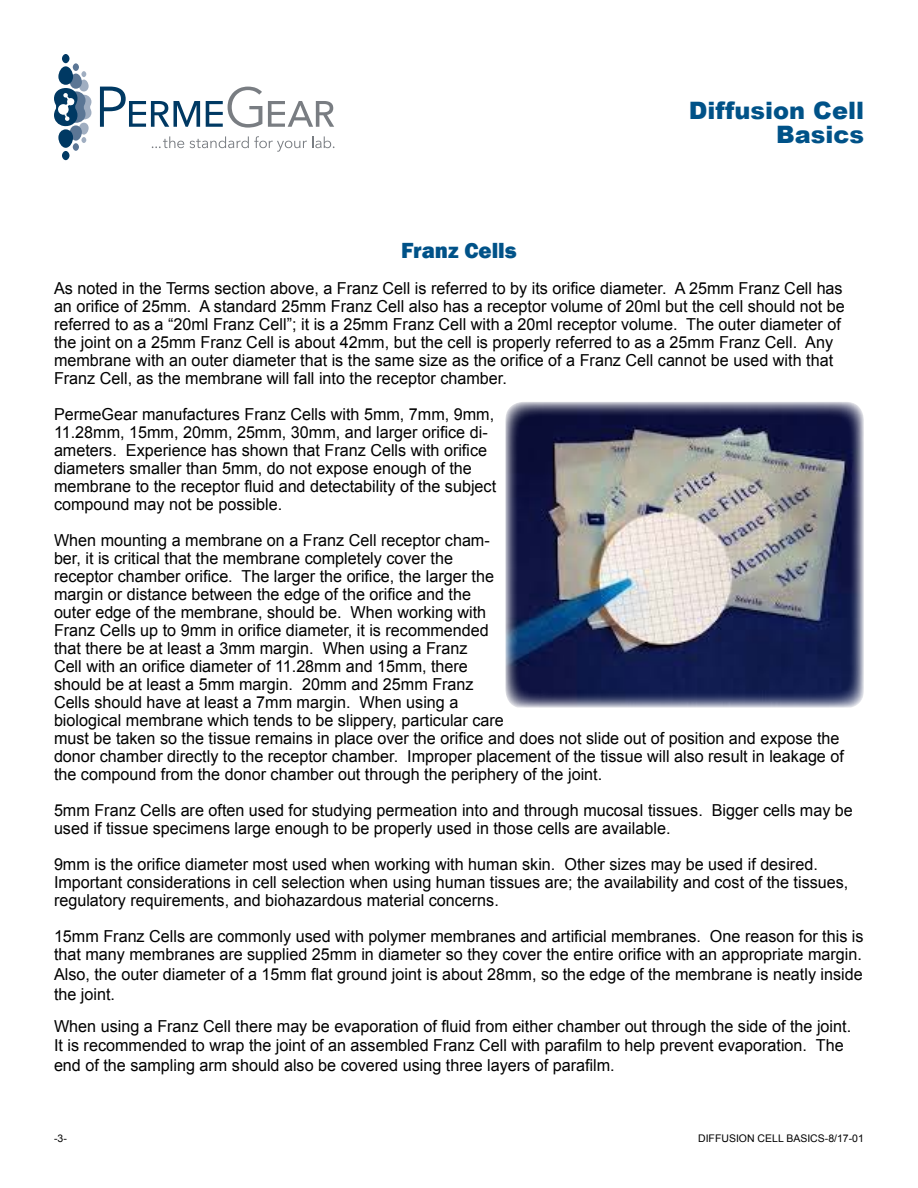
<style>
.page{position:relative;width:918px;height:1188px;background:#fff}
.page>*{position:absolute;margin:0;border:0;box-sizing:border-box;transform-origin:0 0}
.t1{font:900 24px/24px "Arial";color:#005288;text-align:right}
.t2{font:800 22.5px "Franklin Gothic";color:#005288}
.t3{font:16.5px/18px "Arial";color:#000}
.t4{font:10.5px "Arial";color:#000}
</style>
<div class="page">
<svg style="left:152px;top:136px;width:32px;height:12px"></svg>
<svg style="left:190px;top:136px;width:144px;height:16px"></svg>
<div style="left:73px;top:63px;width:6px;height:8px;background:#5b7695;border-radius:50%"></div>
<div style="left:73px;top:143px;width:6px;height:8px;background:#5b7695;border-radius:50%"></div>
<div style="left:62px;top:151px;width:8px;height:9px;background:#003963;border-radius:50%"></div>
<div style="left:62px;top:54px;width:8px;height:9px;background:#003963;border-radius:50%"></div>
<svg style="left:54px;top:66px;width:37px;height:82px"></svg>
<svg style="left:268px;top:101px;width:66px;height:26px"></svg>
<svg style="left:206px;top:87px;width:56px;height:41px"></svg>
<svg style="left:100px;top:87px;width:100px;height:40px"></svg>
<img style="left:505px;top:402px;width:359px;height:306px">
<h1 class="t1" style="left:689px;top:97px;width:177px">Diffusion Cell<br>Basics</h1>
<h2 class="t2" style="left:401px;top:236px;width:117px">Franz Cells</h2>
<p class="t3" style="left:54px;top:280px;width:792px">As noted in the Terms section above, a Franz Cell is referred to by its orifice diameter. A 25mm Franz Cell has an orifice of 25mm. A standard 25mm Franz Cell also has a receptor volume of 20ml but the cell should not be referred to as a “20ml Franz Cell”; it is a 25mm Franz Cell with a 20ml receptor volume. The outer diameter of the joint on a 25mm Franz Cell is about 42mm, but the cell is properly referred to as a 25mm Franz Cell. Any membrane with an outer diameter that is the same size as the orifice of a Franz Cell cannot be used with that Franz Cell, as the membrane will fall into the receptor chamber.</p>
<p class="t3" style="left:54px;top:406px;width:444px">PermeGear manufactures Franz Cells with 5mm, 7mm, 9mm, 11.28mm, 15mm, 20mm, 25mm, 30mm, and larger orifice di&shy;ameters. Experience has shown that Franz Cells with orifice diameters smaller than 5mm, do not expose enough of the membrane to the receptor fluid and detectability of the subject compound may not be possible.</p>
<p class="t3" style="left:54px;top:532px;width:791px">When mounting a membrane on a Franz Cell receptor cham-<br>ber, it is critical that the membrane completely cover the<br>receptor chamber orifice. The larger the orifice, the larger the<br>margin or distance between the edge of the orifice and the<br>outer edge of the membrane, should be. When working with<br>Franz Cells up to 9mm in orifice diameter, it is recommended<br>that there be at least a 3mm margin. When using a Franz<br>Cell with an orifice diameter of 11.28mm and 15mm, there<br>should be at least a 5mm margin. 20mm and 25mm Franz<br>Cells should have at least a 7mm margin. When using a<br>biological membrane which tends to be slippery, particular care<br>must be taken so the tissue remains in place over the orifice and does not slide out of position and expose the donor chamber directly to the receptor chamber. Improper placement of the tissue will also result in leakage of the compound from the donor chamber out through the periphery of the joint.</p>
<p class="t3" style="left:54px;top:802px;width:800px">5mm Franz Cells are often used for studying permeation into and through mucosal tissues. Bigger cells may be used if tissue specimens large enough to be properly used in those cells are available.</p>
<p class="t3" style="left:54px;top:856px;width:796px">9mm is the orifice diameter most used when working with human skin. Other sizes may be used if desired.<br>Important considerations in cell selection when using human tissues are; the availability and cost of the tissues, regulatory requirements, and biohazardous material concerns.</p>
<p class="t3" style="left:54px;top:928px;width:811px">15mm Franz Cells are commonly used with polymer membranes and artificial membranes. One reason for this is that many membranes are supplied 25mm in diameter so they cover the entire orifice with an appropriate margin.</p>
<p class="t3" style="left:54px;top:965px;width:810px;line-height:19.8px">Also, the outer diameter of a 15mm flat ground joint is about 28mm, so the edge of the membrane is neatly inside the joint.</p>
<p class="t3" style="left:54px;top:1016px;width:799px;line-height:19.8px">When using a Franz Cell there may be evaporation of fluid from either chamber out through the side of the joint.<br>It is recommended to wrap the joint of an assembled Franz Cell with parafilm to help prevent evaporation. The end of the sampling arm should also be covered using three layers of parafilm.</p>
<p class="t4" style="left:54px;top:1131px;width:14px">-3-</p>
<p class="t4" style="left:698px;top:1131px;width:167px">DIFFUSION CELL BASICS-8/17-01</p>
</div>
